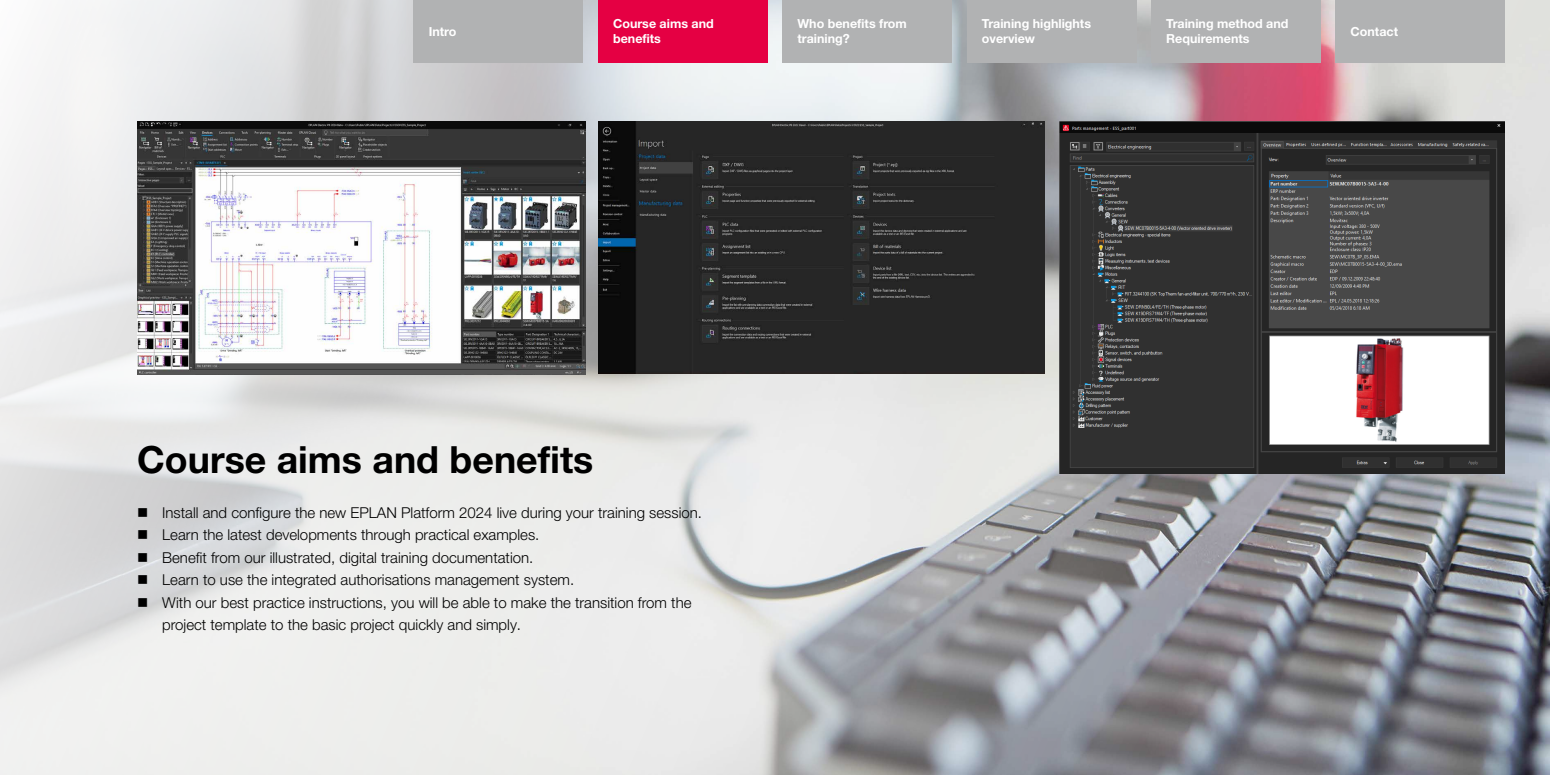
<style>
.page{position:relative;width:1550px;height:775px;background:#fff}
.page>*{position:absolute;margin:0;border:0;box-sizing:border-box;transform-origin:0 0}
.t1{font:700 37.5px "Helvetica Neue LT Pro";color:#000}
.t2{font:300 15px/22.5px "Helvetica Neue LT Pro";color:#000}
.t3{font:700 12.5px/15px "Helvetica Neue LT Pro";color:#fff}
</style>
<div class="page">
<img style="left:0;top:0;width:1550px;height:775px">
<div style="left:598px;top:0;width:169px;height:62px;background:#e50043"></div>
<div style="left:782px;top:0;width:170px;height:62px;background:#b1b2b3"></div>
<div style="left:967px;top:0;width:169px;height:62px;background:#b1b2b3"></div>
<div style="left:1151px;top:0;width:170px;height:62px;background:#b1b2b3"></div>
<div style="left:1336px;top:0;width:169px;height:62px;background:#b1b2b3"></div>
<div style="left:414px;top:0;width:169px;height:62px;background:#b1b2b3"></div>
<img style="left:598px;top:122px;width:446px;height:252px">
<img style="left:1059px;top:122px;width:446px;height:351px">
<img style="left:137px;top:122px;width:448px;height:252px">
<svg style="left:148px;top:585px;width:15px;height:1px"></svg>
<p class="t3" style="left:613px;top:16px;width:102px">Course aims and benefits</p>
<p class="t3" style="left:798px;top:16px;width:111px">Who benefits from training?</p>
<p class="t3" style="left:982px;top:16px;width:111px">Training highlights overview</p>
<p class="t3" style="left:1166px;top:16px;width:124px">Training method and<br>Requirements</p>
<p class="t3" style="left:429px;top:23px;width:29px">Intro</p>
<p class="t3" style="left:1351px;top:23px;width:49px">Contact</p>
<h1 class="t1" style="left:137px;top:436px;width:458px">Course aims and benefits</h1>
<p class="t2" style="left:137px;top:501px;width:566px">■ Install and configure the new EPLAN Platform 2024 live during your training session.</p>
<p class="t2" style="left:137px;top:523px;width:404px">■ Learn the latest developments through practical examples.</p>
<p class="t2" style="left:137px;top:546px;width:398px">■ Benefit from our illustrated, digital training documentation.</p>
<p class="t2" style="left:137px;top:568px;width:439px">■ Learn to use the integrated authorisations management system.</p>
<p class="t2" style="left:162px;top:591px;width:531px;text-indent:-25px">■ With our best practice instructions, you will be able to make the transition from the project template to the basic project quickly and simply.</p>
</div>
